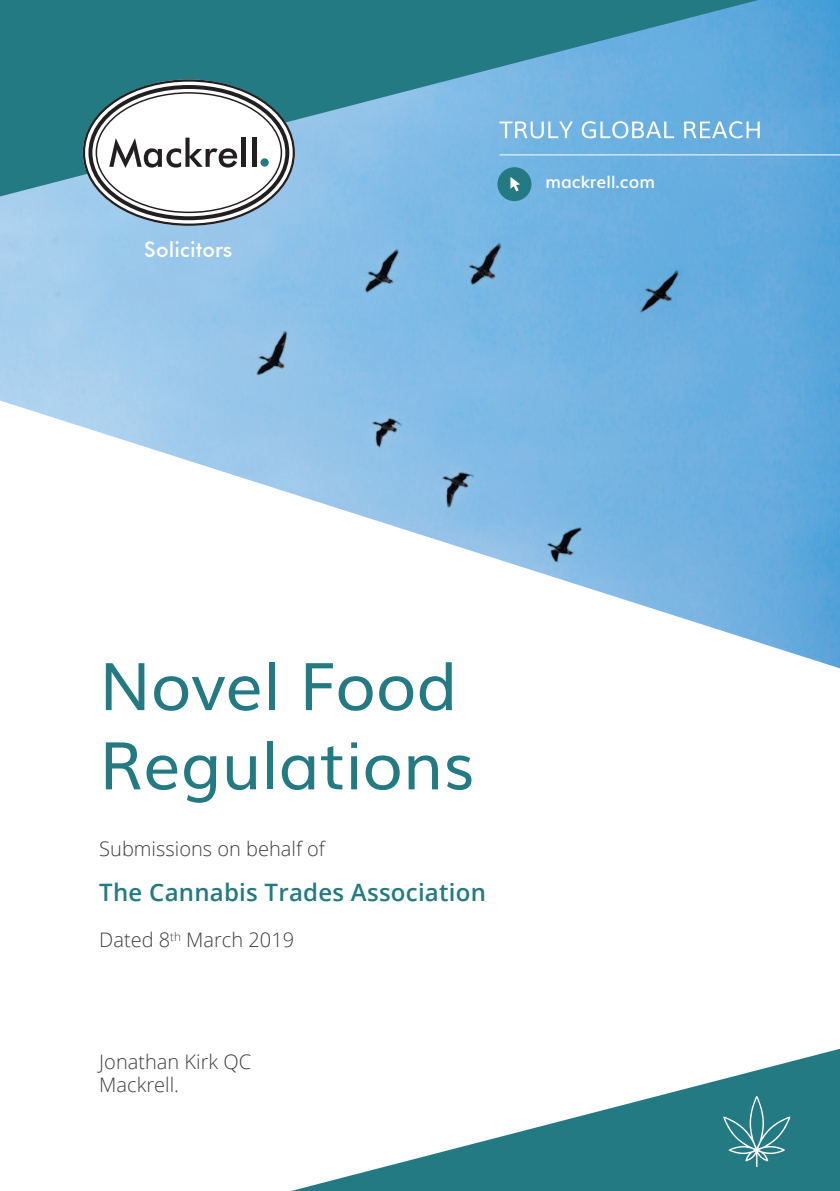
<style>
.page{position:relative;width:840px;height:1191px;background:#fff}
.page>*{position:absolute;margin:0;border:0;box-sizing:border-box;transform-origin:0 0}
.t1{font:66px/79.2px "Muli";color:#247a82}
.t2{font:600 24px "Open Sans";letter-spacing:.01em;color:#247a82}
.t3{font:500 21.2px "Futura BT";letter-spacing:.01em;color:#fff}
.t4{font:300 20px "Open Sans";color:#3e3e3f}
.t5{font:600 17.2px "Muli";color:#fff}
</style>
<div class="page">
<svg style="left:291px;top:1049px;width:548px;height:142px"></svg>
<img style="left:0;top:0;width:839px;height:668px">
<svg style="left:0;top:0;width:758px;height:196px;background:#4b97b1"></svg>
<svg style="left:83px;top:79px;width:212px;height:147px"></svg>
<hr style="left:242px;top:138px;width:4px;height:29px;background:#231f20">
<hr style="left:252px;top:138px;width:4px;height:29px;background:#231f20">
<svg style="left:499px;top:121px;width:260px;height:17px"></svg>
<hr style="left:499px;top:154px;width:340px;height:1px;background:#fff">
<div style="left:497px;top:167px;width:34px;height:34px;background:#247a82;border-radius:50%"></div>
<svg style="left:510px;top:177px;width:10px;height:14px"></svg>
<svg style="left:722px;top:1095px;width:67px;height:72px;background:#3f8a91"></svg>
<p class="t3" style="left:144px;top:237px;width:90px">Solicitors</p>
<p class="t5" style="left:545px;top:168px;width:111px">mackrell.com</p>
<p class="t1" style="left:99px;top:641px;width:376px">Novel Food<br>Regulations</p>
<p class="t4" style="left:99px;top:835px;width:227px">Submissions on behalf of</p>
<p class="t2" style="left:99px;top:876px;width:388px">The Cannabis Trades Association</p>
<p class="t4" style="left:99px;top:926px;width:196px">Dated 8<sup>th</sup> March 2019</p>
<p class="t4" style="left:99px;top:1047px;width:153px">Jonathan Kirk QC</p>
<p class="t4" style="left:99px;top:1070px;width:81px">Mackrell.</p>
</div>
